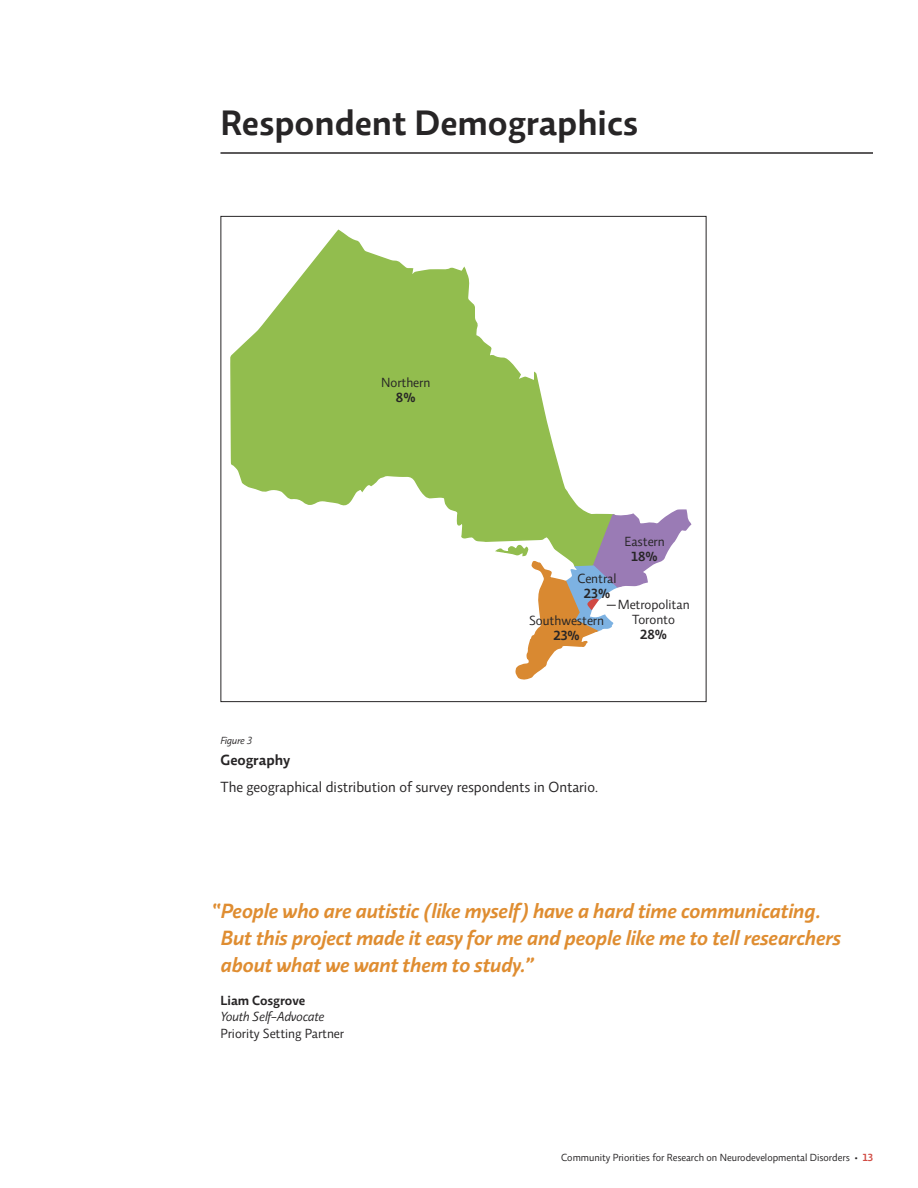
<style>
.page{position:relative;width:918px;height:1188px;background:#fff}
.page>*{position:absolute;margin:0;border:0;box-sizing:border-box;transform-origin:0 0}
.t1{font:600 36px "Relato Sans OT";color:#272526}
.t2{font:italic 600 21px/27px "Relato Sans OT";color:#df8d31}
.t3{font:15px "Relato Sans OT";color:#272526}
.t4{font:600 15px "Relato Sans OT";color:#272526}
.t5{font:13.5px/15px "Relato Sans OT";color:#272526;text-align:center}
.t6{font:600 13.5px "Relato Sans OT";color:#272526}
.t7{font:italic 13.5px "Relato Sans OT";color:#272526}
.t8{font:10.5px "Relato Sans OT";color:#272526}
.t9{font:italic 10.5px "Relato Sans OT";color:#272526}
.s1{font-weight:600;color:#d14b43}
</style>
<div class="page">
<hr style="left:220px;top:152px;width:653px;height:2px;background:#272526">
<svg style="left:230px;top:230px;width:352px;height:312px"></svg>
<svg style="left:493px;top:509px;width:198px;height:171px"></svg>
<h1 class="t1" style="left:220px;top:109px;width:419px">Respondent Demographics</h1>
<p class="t5" style="left:381px;top:377px;width:51px">Northern</p>
<p class="t6" style="left:396px;top:393px;width:21px">8%</p>
<p class="t5" style="left:624px;top:536px;width:42px">Eastern</p>
<p class="t6" style="left:632px;top:552px;width:28px">18%</p>
<p class="t5" style="left:577px;top:572px;width:41px">Central</p>
<p class="t6" style="left:584px;top:588px;width:28px">23%</p>
<p class="t5" style="left:529px;top:614px;width:77px">Southwestern</p>
<p class="t6" style="left:553px;top:631px;width:28px">23%</p>
<p class="t5" style="left:618px;top:598px;width:73px">Metropolitan<br>Toronto</p>
<p class="t6" style="left:640px;top:629px;width:29px">28%</p>
<p class="t9" style="left:220px;top:737px;width:33px">Figure 3</p>
<p class="t4" style="left:220px;top:754px;width:71px">Geography</p>
<p class="t3" style="left:220px;top:781px;width:379px">The geographical distribution of survey respondents in Ontario.</p>
<p class="t2" style="left:221px;top:899px;width:622px;text-indent:-9px">“People who are autistic (like myself) have a hard time communicating.<br>But this project made it easy for me and people like me to tell researchers about what we want them to study.”</p>
<p class="t6" style="left:220px;top:995px;width:86px">Liam Cosgrove</p>
<p class="t7" style="left:220px;top:1012px;width:105px">Youth Self-Advocate</p>
<p class="t5" style="left:220px;top:1027px;width:125px">Priority Setting Partner</p>
<p class="t8" style="left:561px;top:1153px;width:313px">Community Priorities for Research on Neurodevelopmental Disorders • <span class="s1">13</span></p>
</div>
